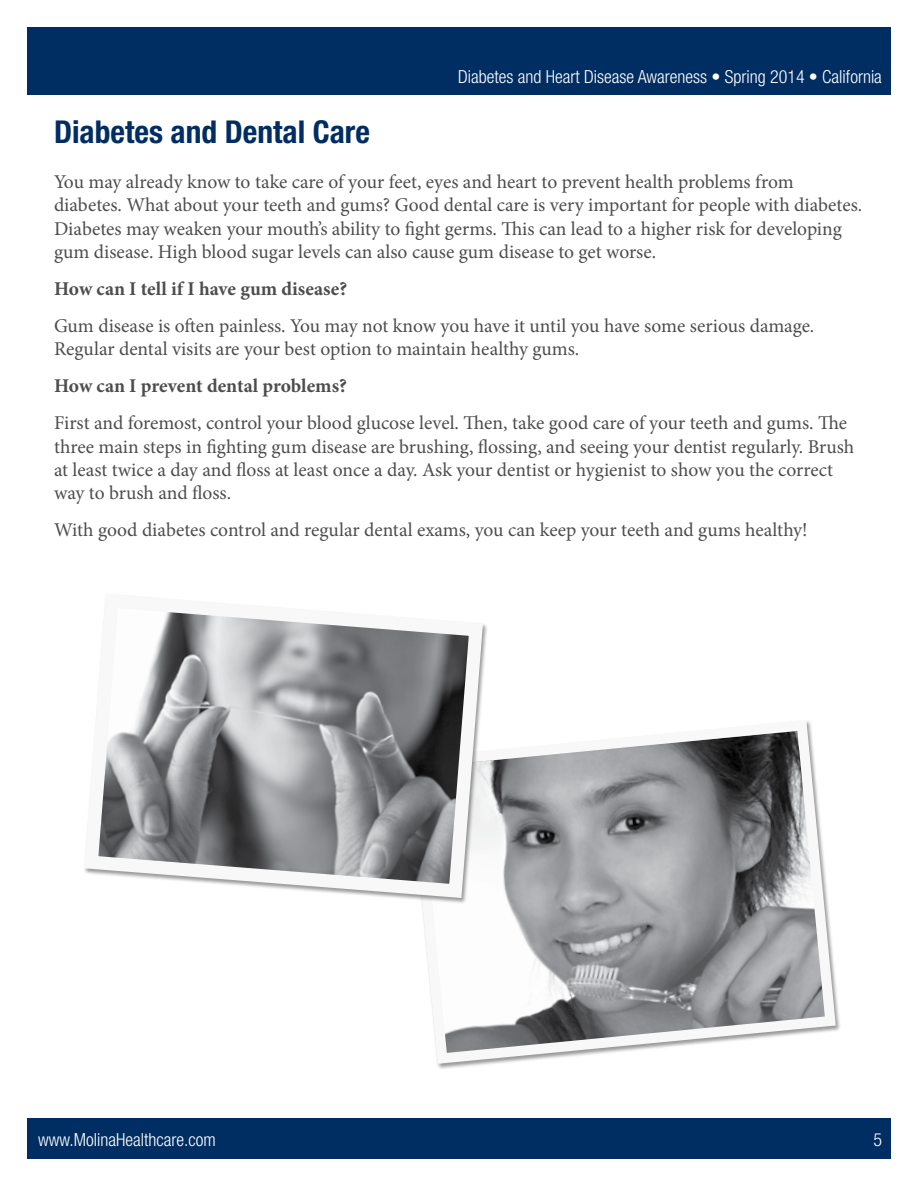
<style>
.page{position:relative;width:918px;height:1188px;background:#fff}
.page>*{position:absolute;margin:0;border:0;box-sizing:border-box;transform-origin:0 0}
.t1{font:700 condensed 31.5px "Helvetica Neue";color:#002d62}
.t2{font:19.5px/23.4px "Minion Pro";letter-spacing:-.005em;color:#4d4d4f}
.t3{font:700 19.5px "Minion Pro";letter-spacing:-.005em;color:#4d4d4f}
.t4{font:300 condensed 18px "Helvetica Neue";color:#fff}
</style>
<div class="page">
<svg style="left:422px;top:721px;width:418px;height:348px"></svg>
<svg style="left:84px;top:612px;width:406px;height:293px"></svg>
<div style="left:27px;top:27px;width:864px;height:67px;background:#002d62"></div>
<div style="left:27px;top:1119px;width:864px;height:40px;background:#002d62"></div>
<p class="t4" style="left:458px;top:67px;width:425px">Diabetes and Heart Disease Awareness • Spring 2014 • California</p>
<h1 class="t1" style="left:54px;top:113px;width:317px">Diabetes and Dental Care</h1>
<p class="t2" style="left:54px;top:170px;width:810px">You may already know to take care of your feet, eyes and heart to prevent health problems from diabetes. What about your teeth and gums? Good dental care is very important for people with diabetes.<br>Diabetes may weaken your mouth’s ability to fight germs. This can lead to a higher risk for developing gum disease. High blood sugar levels can also cause gum disease to get worse.</p>
<p class="t3" style="left:54px;top:275px;width:295px">How can I tell if I have gum disease?</p>
<p class="t2" style="left:54px;top:314px;width:762px">Gum disease is often painless. You may not know you have it until you have some serious damage.<br>Regular dental visits are your best option to maintain healthy gums.</p>
<p class="t3" style="left:54px;top:372px;width:294px">How can I prevent dental problems?</p>
<p class="t2" style="left:54px;top:411px;width:802px">First and foremost, control your blood glucose level. Then, take good care of your teeth and gums. The three main steps in fighting gum disease are brushing, flossing, and seeing your dentist regularly. Brush at least twice a day and floss at least once a day. Ask your dentist or hygienist to show you the correct way to brush and floss.</p>
<p class="t2" style="left:54px;top:518px;width:755px">With good diabetes control and regular dental exams, you can keep your teeth and gums healthy!</p>
<p class="t4" style="left:38px;top:1130px;width:179px">www.MolinaHealthcare.com</p>
<p class="t4" style="left:873px;top:1130px;width:10px">5</p>
</div>
